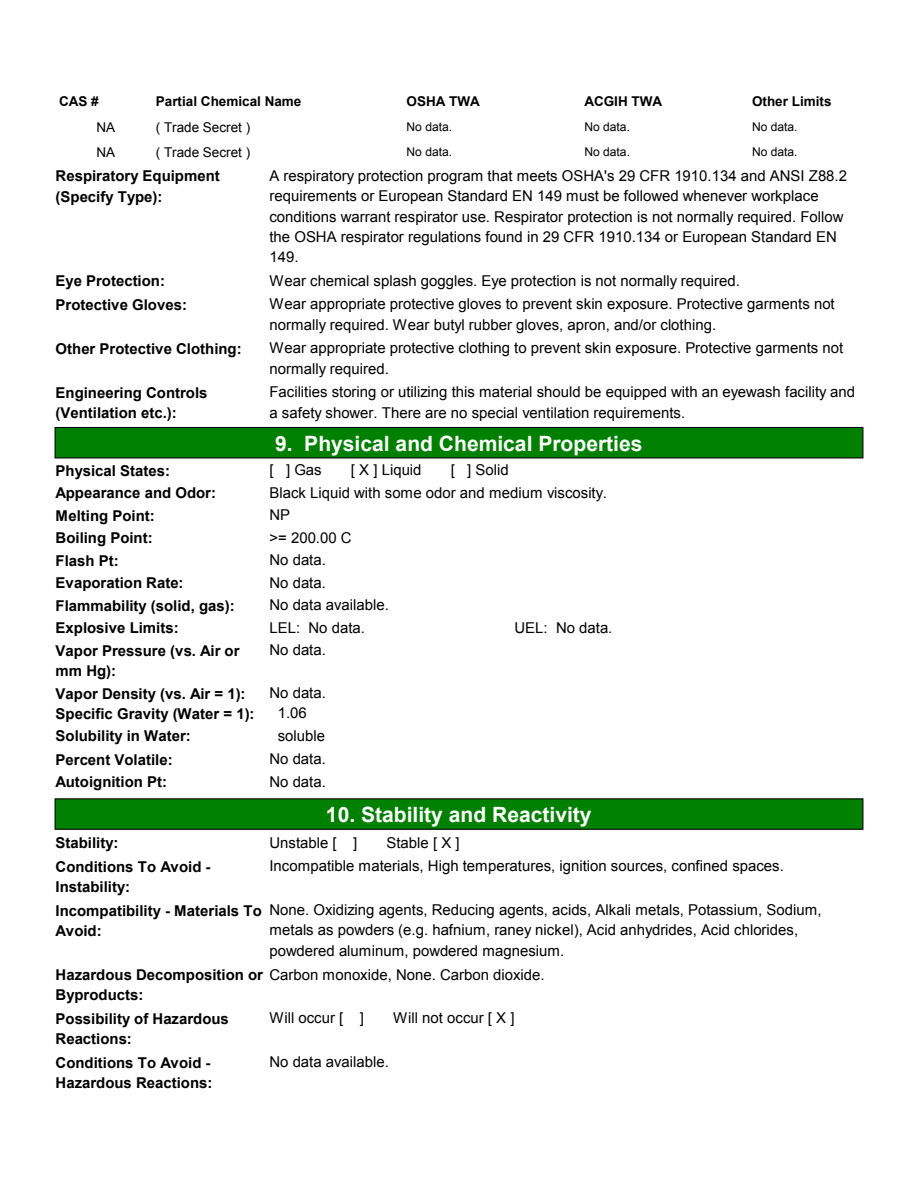
<style>
.page{position:relative;width:918px;height:1188px;background:#fff}
.page>*{position:absolute;margin:0;border:0;box-sizing:border-box;transform-origin:0 0}
.t1{font:700 21px "Arial";color:#fff}
.t2{font:15px/20.4px "Arial";color:#000}
.t3{font:700 15px/20.4px "Arial";color:#000}
.t4{font:700 13.5px "Arial";color:#000}
.t5{font:13.5px "Arial";color:#000}
.t6{font:12px "Arial";color:#000}
.s1{font-weight:400}
</style>
<div class="page">
<div style="left:55px;top:427px;width:808px;height:31px;background:#008000;border:1px solid #000"></div>
<div style="left:55px;top:798px;width:808px;height:32px;background:#008000;border:1px solid #000"></div>
<p class="t4" style="left:59px;top:92px;width:41px">CAS #</p>
<p class="t4" style="left:156px;top:92px;width:147px">Partial Chemical Name</p>
<p class="t4" style="left:407px;top:92px;width:75px">OSHA TWA</p>
<p class="t4" style="left:584px;top:92px;width:79px">ACGIH TWA</p>
<p class="t4" style="left:752px;top:92px;width:81px">Other Limits</p>
<p class="t5" style="left:97px;top:119px;width:20px">NA</p>
<p class="t5" style="left:156px;top:119px;width:96px">( Trade Secret )</p>
<p class="t6" style="left:407px;top:119px;width:47px">No data.</p>
<p class="t6" style="left:584px;top:119px;width:47px">No data.</p>
<p class="t6" style="left:752px;top:119px;width:47px">No data.</p>
<p class="t5" style="left:97px;top:143px;width:20px">NA</p>
<p class="t5" style="left:156px;top:143px;width:96px">( Trade Secret )</p>
<p class="t6" style="left:407px;top:144px;width:47px">No data.</p>
<p class="t6" style="left:584px;top:144px;width:47px">No data.</p>
<p class="t6" style="left:752px;top:144px;width:47px">No data.</p>
<p class="t2" style="left:269px;top:166px;width:579px">A respiratory protection program that meets OSHA's 29 CFR 1910.134 and ANSI Z88.2 requirements or European Standard EN 149 must be followed whenever workplace conditions warrant respirator use. Respirator protection is not normally required. Follow the OSHA respirator regulations found in 29 CFR 1910.134 or European Standard EN 149.</p>
<p class="t3" style="left:56px;top:166px;width:166px">Respiratory Equipment (Specify Type):</p>
<p class="t3" style="left:56px;top:271px;width:111px">Eye Protection:</p>
<p class="t2" style="left:269px;top:269px;width:567px;line-height:23.5px">Wear chemical splash goggles. Eye protection is not normally required.<br>Wear appropriate protective gloves to prevent skin exposure. Protective garments not</p>
<p class="t2" style="left:269px;top:314px;width:448px">normally required. Wear butyl rubber gloves, apron, and/or clothing.</p>
<p class="t3" style="left:56px;top:295px;width:133px">Protective Gloves:</p>
<p class="t3" style="left:56px;top:339px;width:188px">Other Protective Clothing:</p>
<p class="t3" style="left:56px;top:383px;width:153px">Engineering Controls (Ventilation etc.):</p>
<p class="t2" style="left:269px;top:338px;width:575px">Wear appropriate protective clothing to prevent skin exposure. Protective garments not normally required.</p>
<p class="t2" style="left:269px;top:382px;width:587px">Facilities storing or utilizing this material should be equipped with an eyewash facility and a safety shower. There are no special ventilation requirements.</p>
<h1 class="t1" style="left:275px;top:430px;width:369px">9. Physical and Chemical Properties</h1>
<p class="t3" style="left:56px;top:461px;width:116px">Physical States:</p>
<p class="t2" style="left:269px;top:460px;width:54px">[ ] Gas</p>
<p class="t2" style="left:351px;top:460px;width:72px">[ X ] Liquid</p>
<p class="t2" style="left:451px;top:460px;width:60px">[ ] Solid</p>
<p class="t3" style="left:56px;top:506px;width:101px">Melting Point:</p>
<p class="t2" style="left:269px;top:505px;width:22px">NP</p>
<p class="t3" style="left:56px;top:528px;width:99px">Boiling Point:</p>
<p class="t2" style="left:269px;top:527px;width:84px">&gt;= 200.00 C</p>
<p class="t3" style="left:56px;top:551px;width:65px">Flash Pt:</p>
<p class="t2" style="left:269px;top:550px;width:58px">No data.</p>
<p class="t3" style="left:56px;top:483px;width:162px">Appearance and Odor:</p>
<p class="t2" style="left:269px;top:482px;width:339px">Black Liquid with some odor and medium viscosity.</p>
<p class="t3" style="left:56px;top:573px;width:130px">Evaporation Rate:</p>
<p class="t2" style="left:269px;top:572px;width:58px">No data.</p>
<p class="t3" style="left:56px;top:596px;width:181px">Flammability (solid, gas):</p>
<p class="t2" style="left:269px;top:595px;width:121px">No data available.</p>
<p class="t3" style="left:56px;top:618px;width:125px">Explosive Limits:</p>
<p class="t2" style="left:269px;top:617px;width:97px">LEL: No data.</p>
<p class="t2" style="left:514px;top:617px;width:99px">UEL: No data.</p>
<p class="t3" style="left:56px;top:641px;width:185px">Vapor Pressure (vs. Air or mm Hg):</p>
<p class="t2" style="left:269px;top:640px;width:58px">No data.</p>
<p class="t3" style="left:56px;top:684px;width:192px">Vapor Density (vs. Air = 1):</p>
<p class="t2" style="left:269px;top:683px;width:58px">No data.</p>
<p class="t3" style="left:56px;top:704px;width:201px">Specific Gravity (Water = 1):</p>
<p class="t2" style="left:278px;top:703px;width:31px">1.06</p>
<p class="t3" style="left:56px;top:726px;width:137px">Solubility in Water:</p>
<p class="t2" style="left:278px;top:725px;width:49px">soluble</p>
<p class="t3" style="left:56px;top:772px;width:113px">Autoignition Pt:</p>
<p class="t2" style="left:269px;top:771px;width:58px">No data.</p>
<p class="t3" style="left:56px;top:750px;width:119px">Percent Volatile:</p>
<p class="t2" style="left:269px;top:749px;width:58px">No data.</p>
<h1 class="t1" style="left:326px;top:801px;width:267px">10. Stability and Reactivity</h1>
<p class="t3" style="left:56px;top:833px;width:64px">Stability:</p>
<p class="t2" style="left:269px;top:832px;width:90px">Unstable [ ]</p>
<p class="t2" style="left:387px;top:832px;width:75px">Stable [ X ]</p>
<p class="t3" style="left:56px;top:857px;width:157px">Conditions To Avoid -</p>
<p class="t2" style="left:269px;top:856px;width:516px">Incompatible materials, High temperatures, ignition sources, confined spaces.</p>
<p class="t3" style="left:56px;top:877px;width:76px">Instability:</p>
<p class="t2" style="left:269px;top:900px;width:554px">None. Oxidizing agents, Reducing agents, acids, Alkali metals, Potassium, Sodium, metals as powders (e.g. hafnium, raney nickel), Acid anhydrides, Acid chlorides, powdered aluminum, powdered magnesium.</p>
<p class="t3" style="left:56px;top:901px;width:208px">Incompatibility - Materials To<br>Avoid:</p>
<p class="t3" style="left:56px;top:964px;width:491px;line-height:20.9px">Hazardous Decomposition or <span class="s1">Carbon monoxide, None. Carbon dioxide.<br></span>Byproducts:</p>
<p class="t3" style="left:56px;top:1009px;width:175px">Possibility of Hazardous</p>
<p class="t2" style="left:269px;top:1008px;width:96px">Will occur [ ]</p>
<p class="t2" style="left:393px;top:1008px;width:123px">Will not occur [ X ]</p>
<p class="t3" style="left:56px;top:1028px;width:157px;line-height:23.5px">Reactions:<br>Conditions To Avoid -</p>
<p class="t2" style="left:269px;top:1052px;width:121px">No data available.</p>
<p class="t3" style="left:56px;top:1073px;width:158px">Hazardous Reactions:</p>
</div>
